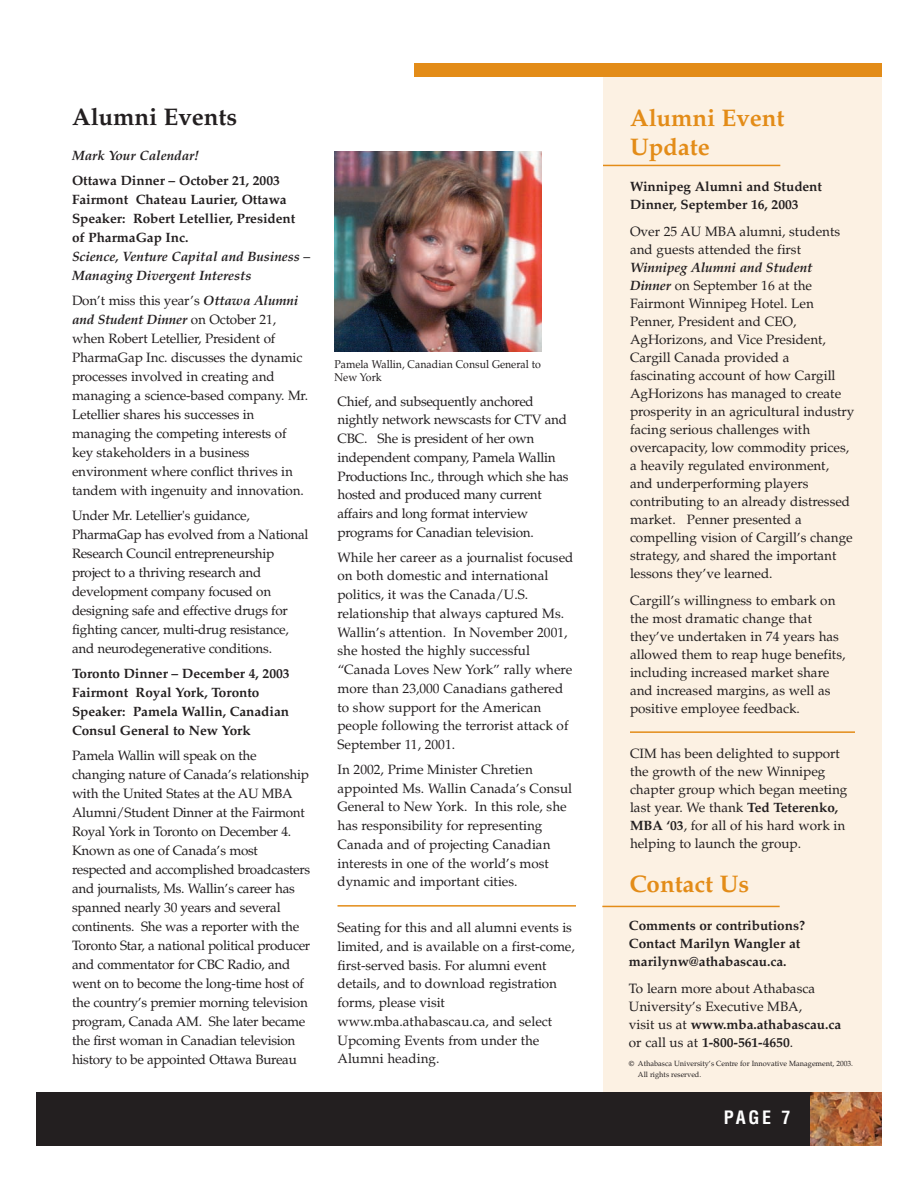
<style>
.page{position:relative;width:918px;height:1188px;background:#fff}
.page>*{position:absolute;margin:0;border:0;box-sizing:border-box;transform-origin:0 0}
.t1{font:700 24px/29.2px "Palatino";color:#e38c18}
.t2{font:700 24px "Palatino";color:#231f20}
.t3{font:700 condensed 18px "Helvetica";color:#fff}
.t4{font:13.5px/19px "Palatino";letter-spacing:-.005em;color:#231f20}
.t5{font:700 13.5px/19px "Palatino";color:#231f20}
.t6{font:italic 700 13.5px/19px "Palatino";color:#231f20}
.t7{font:11.25px/13.5px "Palatino";color:#231f20;scale:.94 1}
.t8{font:7.5px/10.5px "Palatino";color:#231f20}
.s1{font-weight:700;font-style:italic}
.s2{font-weight:700}
</style>
<div class="page">
<div style="left:603px;top:63px;width:279px;height:1080px;background:#fcf1e3"></div>
<div style="left:36px;top:1092px;width:846px;height:54px;background:#231f20"></div>
<img style="left:810px;top:1092px;width:72px;height:54px">
<div style="left:414px;top:63px;width:468px;height:13px;background:#e38c18"></div>
<hr style="left:338px;top:905px;width:238px;height:2px;background:#e38c18">
<img style="left:334px;top:152px;width:208px;height:200px">
<hr style="left:602px;top:906px;width:178px;height:1px;background:#e38c18">
<hr style="left:630px;top:731px;width:225px;height:2px;background:#e38c18">
<hr style="left:603px;top:165px;width:177px;height:1px;background:#e38c18">
<h1 class="t2" style="left:72px;top:108px;width:167px">Alumni Events</h1>
<p class="t6" style="left:72px;top:147px;width:128px">Mark Your Calendar!</p>
<p class="t5" style="left:72px;top:172px;width:225px">Ottawa Dinner – October 21, 2003<br>Fairmont Chateau Laurier, Ottawa<br>Speaker: Robert Letellier, President of PharmaGap Inc.</p>
<p class="t6" style="left:72px;top:248px;width:240px">Science, Venture Capital and Business –<br>Managing Divergent Interests</p>
<p class="t4" style="left:72px;top:292px;width:238px">Don’t miss this year’s <span class="s1">Ottawa Alumni and Student Dinner</span> on October 21, when Robert Letellier, President of PharmaGap Inc. discusses the dynamic processes involved in creating and managing a science-based company. Mr.<br>Letellier shares his successes in managing the competing interests of key stakeholders in a business environment where conflict thrives in tandem with ingenuity and innovation.</p>
<p class="t4" style="left:72px;top:507px;width:238px">Under Mr. Letellier's guidance, PharmaGap has evolved from a National Research Council entrepreneurship project to a thriving research and development company focused on designing safe and effective drugs for fighting cancer, multi-drug resistance, and neurodegenerative conditions.</p>
<p class="t5" style="left:72px;top:665px;width:219px">Toronto Dinner – December 4, 2003<br>Fairmont Royal York, Toronto<br>Speaker: Pamela Wallin, Canadian<br>Consul General to New York</p>
<p class="t4" style="left:72px;top:748px;width:240px">Pamela Wallin will speak on the changing nature of Canada’s relationship with the United States at the AU MBA Alumni/Student Dinner at the Fairmont Royal York in Toronto on December 4.<br>Known as one of Canada’s most respected and accomplished broadcasters and journalists, Ms. Wallin’s career has spanned nearly 30 years and several continents. She was a reporter with the Toronto Star, a national political producer and commentator for CBC Radio, and went on to become the long-time host of the country’s premier morning television program, Canada AM. She later became the first woman in Canadian television history to be appointed Ottawa Bureau</p>
<p class="t7" style="left:334px;top:358px;width:221px">Pamela Wallin, Canadian Consul General to<br>New York</p>
<p class="t4" style="left:338px;top:393px;width:233px">Chief, and subsequently anchored nightly network newscasts for CTV and CBC. She is president of her own independent company, Pamela Wallin Productions Inc., through which she has hosted and produced many current affairs and long format interview programs for Canadian television.</p>
<p class="t4" style="left:338px;top:549px;width:237px">While her career as a journalist focused on both domestic and international politics, it was the Canada/U.S. relationship that always captured Ms.<br>Wallin’s attention. In November 2001, she hosted the highly successful “Canada Loves New York” rally where more than 23,000 Canadians gathered to show support for the American people following the terrorist attack of September 11, 2001.</p>
<p class="t4" style="left:338px;top:761px;width:236px">In 2002, Prime Minister Chretien appointed Ms. Wallin Canada’s Consul General to New York. In this role, she has responsibility for representing Canada and of projecting Canadian interests in one of the world’s most dynamic and important cities.</p>
<p class="t4" style="left:338px;top:920px;width:239px">Seating for this and all alumni events is limited, and is available on a first-come, first-served basis. For alumni event details, and to download registration forms, please visit www.mba.athabascau.ca, and select<br>Upcoming Events from under the<br>Alumni heading.</p>
<h1 class="t1" style="left:630px;top:106px;width:156px">Alumni Event<br>Update</h1>
<p class="t5" style="left:630px;top:179px;width:194px;line-height:18px">Winnipeg Alumni and Student<br>Dinner, September 16, 2003</p>
<p class="t4" style="left:630px;top:224px;width:212px;line-height:18px">Over 25 AU MBA alumni, students and guests attended the first</p>
<p class="t4" style="left:630px;top:260px;width:226px;line-height:18px"><span class="s1">Winnipeg Alumni and Student<br>Dinner</span> on September 16 at the<br>Fairmont Winnipeg Hotel. Len<br>Penner, President and CEO,<br>AgHorizons, and Vice President,<br>Cargill Canada provided a fascinating account of how Cargill<br>AgHorizons has managed to create prosperity in an agricultural industry facing serious challenges with overcapacity, low commodity prices, a heavily regulated environment, and underperforming players contributing to an already distressed market. Penner presented a compelling vision of Cargill’s change strategy, and shared the important lessons they’ve learned.</p>
<p class="t4" style="left:630px;top:593px;width:217px;line-height:18px">Cargill’s willingness to embark on the most dramatic change that they’ve undertaken in 74 years has allowed them to reap huge benefits, including increased market share and increased margins, as well as positive employee feedback.</p>
<p class="t4" style="left:630px;top:746px;width:219px;line-height:18px">CIM has been delighted to support the growth of the new Winnipeg chapter group which began meeting last year. We thank <span class="s2">Ted Teterenko,<br>MBA ‘03</span>, for all of his hard work in helping to launch the group.</p>
<h1 class="t1" style="left:629px;top:872px;width:121px">Contact Us</h1>
<p class="t5" style="left:629px;top:917px;width:178px;line-height:18px">Comments or contributions?<br>Contact Marilyn Wangler at marilynw@athabascau.ca.</p>
<p class="t4" style="left:629px;top:981px;width:214px;line-height:18px">To learn more about Athabasca<br>University’s Executive MBA,<br>visit us at <span class="s2">www.mba.athabascau.ca </span>or call us at <span class="s2">1-800-561-4650</span>.</p>
<p class="t8" style="left:638px;top:1059px;width:217px;text-indent:-9px">© Athabasca University’s Centre for Innovative Management, 2003.<br>All rights reserved.</p>
<h2 class="t3" style="left:724px;top:1111px;width:68px">PAGE 7</h2>
</div>
